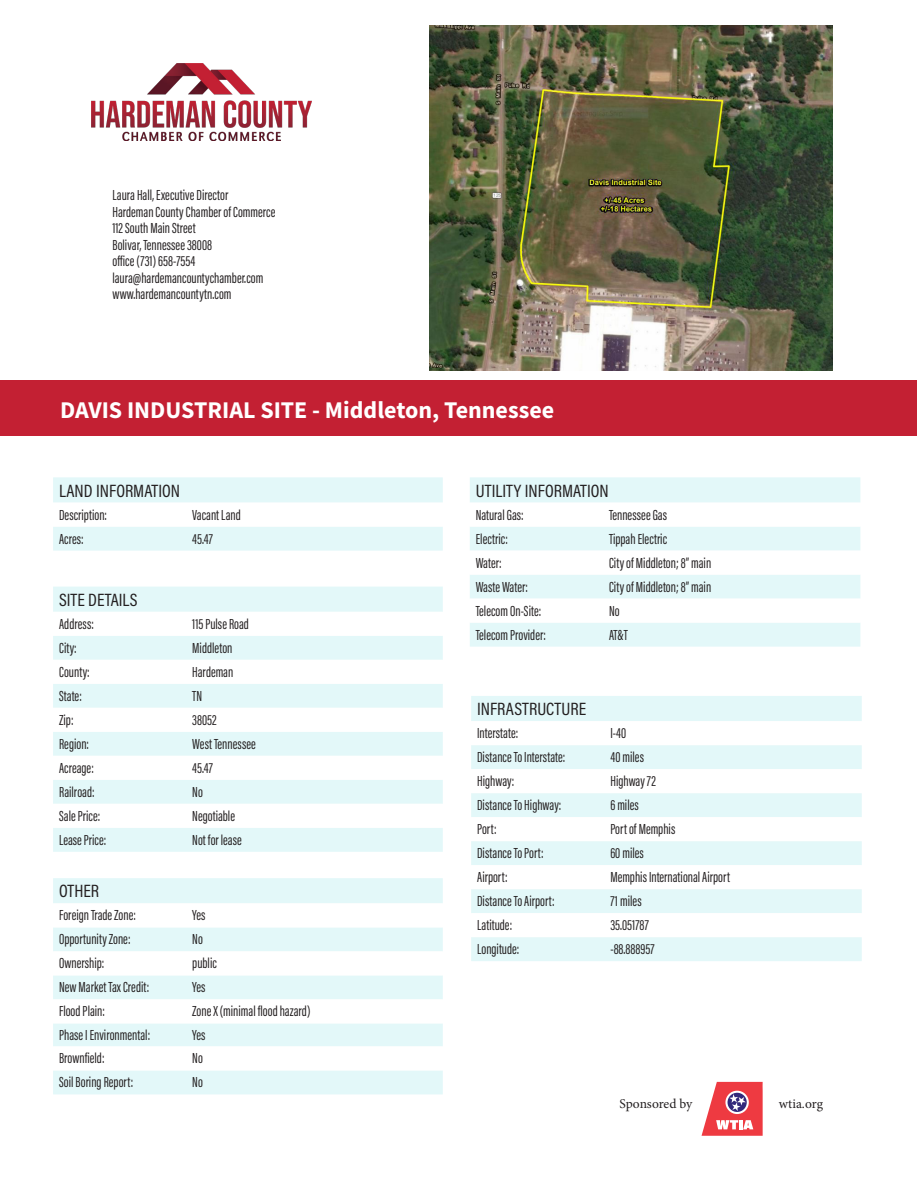
<style>
.page{position:relative;width:918px;height:1188px;background:#fff}
.page>*{position:absolute;margin:0;border:0;box-sizing:border-box;transform-origin:0 0}
.t1{font:700 24px "Source Sans Pro";color:#fff}
.t2{font:18px "Acumin Pro Cond";color:#231f20}
.t3{font:15px "Acumin Pro Extra Cond";color:#231f20}
.t4{font:13.5px "Minion Pro";letter-spacing:-.01em;color:#231f20}
</style>
<div class="page">
<div style="left:1px;top:380px;width:916px;height:56px;background:#c32033"></div>
<img style="left:92px;top:63px;width:219px;height:78px">
<svg style="left:702px;top:1082px;width:61px;height:54px"></svg>
<img style="left:430px;top:25px;width:403px;height:346px">
<svg style="left:53px;top:477px;width:390px;height:74px"></svg>
<div style="left:470px;top:477px;width:390px;height:170px;background:#e3f8f9"></div>
<svg style="left:470px;top:503px;width:390px;height:120px"></svg>
<div style="left:471px;top:696px;width:391px;height:265px;background:#e3f8f9"></div>
<svg style="left:471px;top:721px;width:391px;height:216px"></svg>
<div style="left:53px;top:587px;width:390px;height:265px;background:#e3f8f9"></div>
<svg style="left:53px;top:612px;width:390px;height:216px"></svg>
<div style="left:53px;top:878px;width:390px;height:216px;background:#e3f8f9"></div>
<svg style="left:53px;top:903px;width:390px;height:167px"></svg>
<p class="t3" style="left:112px;top:186px;width:117px">Laura Hall, Executive Director</p>
<p class="t3" style="left:112px;top:202px;width:165px">Hardeman County Chamber of Commerce</p>
<p class="t3" style="left:112px;top:219px;width:85px">112 South Main Street</p>
<p class="t3" style="left:112px;top:235px;width:101px">Bolivar, Tennessee 38008</p>
<p class="t3" style="left:112px;top:252px;width:84px">office (731) 658-7554</p>
<p class="t3" style="left:112px;top:268px;width:152px">laura@hardemancountychamber.com</p>
<p class="t3" style="left:112px;top:285px;width:121px">www.hardemancountytn.com</p>
<p class="t1" style="left:60px;top:394px;width:496px">DAVIS INDUSTRIAL SITE - Middleton, Tennessee</p>
<p class="t2" style="left:59px;top:479px;width:123px">LAND INFORMATION</p>
<p class="t3" style="left:59px;top:506px;width:49px">Description:</p>
<p class="t3" style="left:192px;top:506px;width:50px">Vacant Land</p>
<p class="t3" style="left:59px;top:530px;width:26px">Acres:</p>
<p class="t3" style="left:192px;top:530px;width:22px">45.47</p>
<p class="t2" style="left:59px;top:588px;width:80px">SITE DETAILS</p>
<p class="t3" style="left:59px;top:615px;width:36px">Address:</p>
<p class="t3" style="left:192px;top:615px;width:58px">115 Pulse Road</p>
<p class="t3" style="left:59px;top:639px;width:19px">City:</p>
<p class="t3" style="left:192px;top:639px;width:42px">Middleton</p>
<p class="t3" style="left:59px;top:663px;width:32px">County:</p>
<p class="t3" style="left:192px;top:663px;width:43px">Hardeman</p>
<p class="t3" style="left:59px;top:687px;width:24px">State:</p>
<p class="t3" style="left:192px;top:687px;width:11px">TN</p>
<p class="t3" style="left:59px;top:711px;width:16px">Zip:</p>
<p class="t3" style="left:192px;top:711px;width:26px">38052</p>
<p class="t3" style="left:59px;top:735px;width:31px">Region:</p>
<p class="t3" style="left:192px;top:735px;width:65px">West Tennessee</p>
<p class="t3" style="left:59px;top:759px;width:36px">Acreage:</p>
<p class="t3" style="left:192px;top:759px;width:22px">45.47</p>
<p class="t3" style="left:59px;top:783px;width:37px">Railroad:</p>
<p class="t3" style="left:192px;top:783px;width:12px">No</p>
<p class="t3" style="left:59px;top:807px;width:43px">Sale Price:</p>
<p class="t3" style="left:192px;top:807px;width:44px">Negotiable</p>
<p class="t3" style="left:59px;top:831px;width:49px">Lease Price:</p>
<p class="t3" style="left:192px;top:831px;width:51px">Not for lease</p>
<p class="t2" style="left:59px;top:880px;width:42px">OTHER</p>
<p class="t3" style="left:59px;top:906px;width:78px">Foreign Trade Zone:</p>
<p class="t3" style="left:192px;top:906px;width:15px">Yes</p>
<p class="t3" style="left:59px;top:930px;width:73px">Opportunity Zone:</p>
<p class="t3" style="left:192px;top:930px;width:12px">No</p>
<p class="t3" style="left:59px;top:954px;width:47px">Ownership:</p>
<p class="t3" style="left:192px;top:954px;width:26px">public</p>
<p class="t3" style="left:59px;top:978px;width:92px">New Market Tax Credit:</p>
<p class="t3" style="left:192px;top:978px;width:15px">Yes</p>
<p class="t3" style="left:59px;top:1002px;width:47px">Flood Plain:</p>
<p class="t3" style="left:192px;top:1002px;width:120px">Zone X (minimal flood hazard)</p>
<p class="t3" style="left:59px;top:1026px;width:93px">Phase I Environmental:</p>
<p class="t3" style="left:192px;top:1026px;width:15px">Yes</p>
<p class="t3" style="left:59px;top:1049px;width:47px">Brownfield:</p>
<p class="t3" style="left:192px;top:1049px;width:12px">No</p>
<p class="t3" style="left:59px;top:1073px;width:76px">Soil Boring Report:</p>
<p class="t3" style="left:192px;top:1073px;width:12px">No</p>
<p class="t2" style="left:476px;top:479px;width:135px">UTILITY INFORMATION</p>
<p class="t3" style="left:476px;top:506px;width:49px">Natural Gas:</p>
<p class="t3" style="left:609px;top:506px;width:60px">Tennessee Gas</p>
<p class="t3" style="left:476px;top:530px;width:34px">Electric:</p>
<p class="t3" style="left:609px;top:530px;width:60px">Tippah Electric</p>
<p class="t3" style="left:476px;top:554px;width:27px">Water:</p>
<p class="t3" style="left:609px;top:554px;width:104px">City of Middleton; 8” main</p>
<p class="t3" style="left:476px;top:578px;width:54px">Waste Water:</p>
<p class="t3" style="left:609px;top:578px;width:104px">City of Middleton; 8” main</p>
<p class="t3" style="left:476px;top:602px;width:67px">Telecom On-Site:</p>
<p class="t3" style="left:609px;top:602px;width:12px">No</p>
<p class="t3" style="left:476px;top:626px;width:72px">Telecom Provider:</p>
<p class="t3" style="left:609px;top:626px;width:20px">AT&amp;T</p>
<p class="t2" style="left:477px;top:697px;width:110px">INFRASTRUCTURE</p>
<p class="t3" style="left:477px;top:724px;width:43px">Interstate:</p>
<p class="t3" style="left:610px;top:724px;width:17px">I-40</p>
<p class="t3" style="left:477px;top:748px;width:90px">Distance To Interstate:</p>
<p class="t3" style="left:610px;top:748px;width:35px">40 miles</p>
<p class="t3" style="left:477px;top:772px;width:38px">Highway:</p>
<p class="t3" style="left:610px;top:772px;width:47px">Highway 72</p>
<p class="t3" style="left:477px;top:796px;width:86px">Distance To Highway:</p>
<p class="t3" style="left:610px;top:796px;width:30px">6 miles</p>
<p class="t3" style="left:477px;top:820px;width:21px">Port:</p>
<p class="t3" style="left:610px;top:820px;width:67px">Port of Memphis</p>
<p class="t3" style="left:477px;top:844px;width:68px">Distance To Port:</p>
<p class="t3" style="left:610px;top:844px;width:35px">60 miles</p>
<p class="t3" style="left:477px;top:868px;width:32px">Airport:</p>
<p class="t3" style="left:610px;top:868px;width:121px">Memphis International Airport</p>
<p class="t3" style="left:477px;top:892px;width:79px">Distance To Airport:</p>
<p class="t3" style="left:610px;top:892px;width:33px">71 miles</p>
<p class="t3" style="left:477px;top:916px;width:37px">Latitude:</p>
<p class="t3" style="left:610px;top:916px;width:40px">35.051787</p>
<p class="t3" style="left:477px;top:940px;width:44px">Longitude:</p>
<p class="t3" style="left:610px;top:940px;width:46px">-88.888957</p>
<p class="t4" style="left:620px;top:1095px;width:74px">Sponsored by</p>
<p class="t4" style="left:779px;top:1095px;width:46px">wtia.org</p>
</div>
